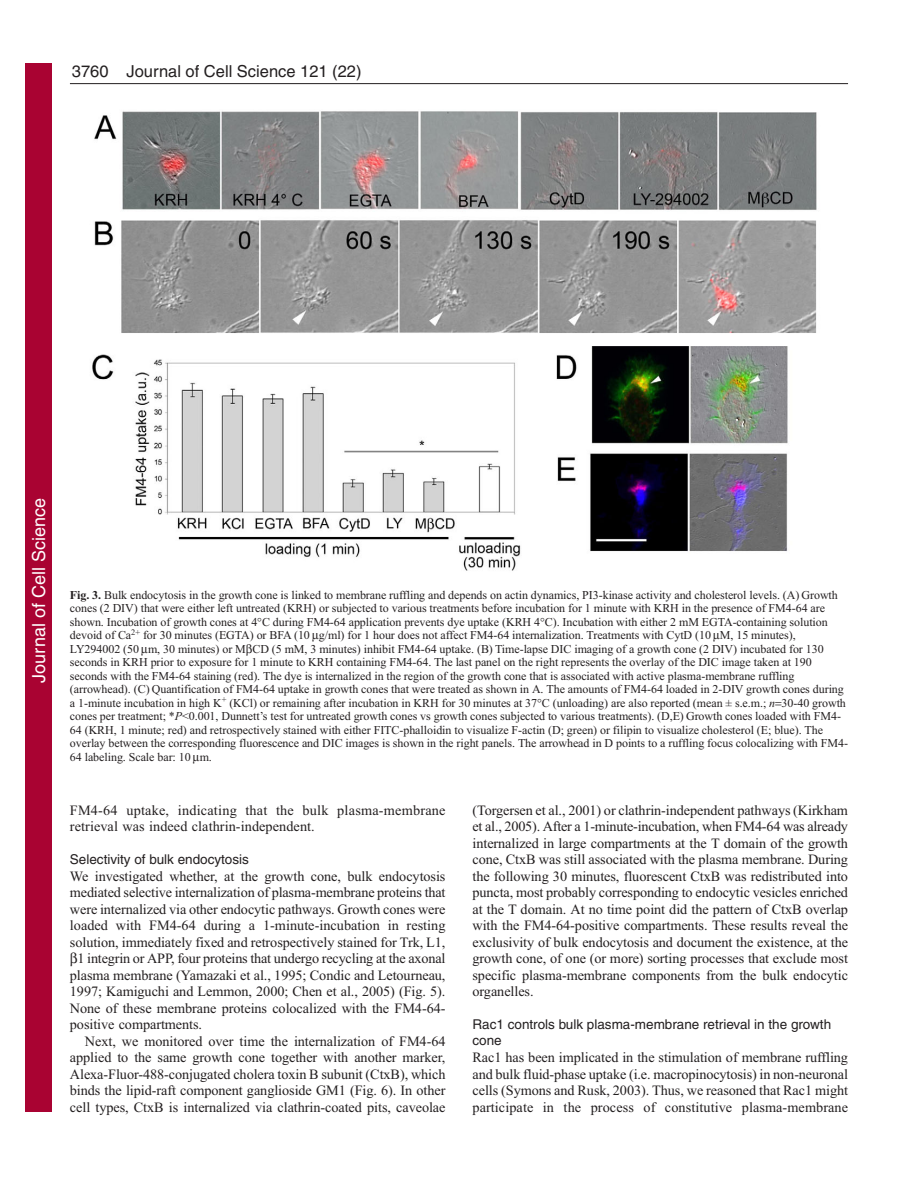
<style>
.page{position:relative;width:918px;height:1188px;background:#fff}
.page>*{position:absolute;margin:0;border:0;box-sizing:border-box;transform-origin:0 0}
.t1{font:18px "Helvetica";color:#fff}
.t2{font:16.5px "Helvetica";color:#231f20}
.t3{font:14.25px/16.5px "Times New Roman";letter-spacing:-.005em;color:#231f20;text-align:justify}
.t4{font:14.25px/16.5px "Times New Roman";letter-spacing:.015em;color:#231f20}
.t5{font:13.5px/16.5px "Helvetica";color:#231f20}
.t6{font:12px/13.5px "Times New Roman";letter-spacing:-.005em;color:#231f20}
.s1{font-weight:700}
.s2{font-style:italic}
</style>
<div class="page">
<hr style="left:70px;top:83px;width:778px;height:1px;background:#231f20">
<img style="left:92px;top:111px;width:725px;height:460px">
<div style="left:26px;top:64px;width:26px;height:1048px;background:#a90332"></div>
<p class="t2" style="left:72px;top:65px;width:38px">3760</p>
<p class="t2" style="left:127px;top:65px;width:237px">Journal of Cell Science 121 (22)</p>
<p class="t1" style="left:28px;top:683px;width:186px;rotate:-90deg">Journal of Cell Science</p>
<p class="t6" style="left:70px;top:589px;width:780px"><span class="s1">Fig. 3.</span> Bulk endocytosis in the growth cone is linked to membrane ruffling and depends on actin dynamics, PI3-kinase activity and cholesterol levels. (A) Growth cones (2 DIV) that were either left untreated (KRH) or subjected to various treatments before incubation for 1 minute with KRH in the presence of FM4-64 are shown. Incubation of growth cones at 4°C during FM4-64 application prevents dye uptake (KRH 4°C). Incubation with either 2 mM EGTA-containing solution devoid of Ca<sup>2+</sup> for 30 minutes (EGTA) or BFA (10 g/ml) for 1 hour does not affect FM4-64 internalization. Treatments with CytD (10 M, 15 minutes), LY294002 (50 m, 30 minutes) or M CD (5 mM, 3 minutes) inhibit FM4-64 uptake. (B) Time-lapse DIC imaging of a growth cone (2 DIV) incubated for 130 seconds in KRH prior to exposure for 1 minute to KRH containing FM4-64. The last panel on the right represents the overlay of the DIC image taken at 190 seconds with the FM4-64 staining (red). The dye is internalized in the region of the growth cone that is associated with active plasma-membrane ruffling (arrowhead). (C) Quantification of FM4-64 uptake in growth cones that were treated as shown in A. The amounts of FM4-64 loaded in 2-DIV growth cones during a 1-minute incubation in high K<sup>+</sup> (KCl) or remaining after incubation in KRH for 30 minutes at 37°C (unloading) are also reported (mean ± s.e.m.; <span class="s2">n</span> 30-40 growth cones per treatment; *<span class="s2">P</span>&lt;0.001, Dunnett’s test for untreated growth cones vs growth cones subjected to various treatments). (D,E) Growth cones loaded with FM4- 64 (KRH, 1 minute; red) and retrospectively stained with either FITC-phalloidin to visualize F-actin (D; green) or filipin to visualize cholesterol (E; blue). The overlay between the corresponding fluorescence and DIC images is shown in the right panels. The arrowhead in D points to a ruffling focus colocalizing with FM4- 64 labeling. Scale bar: 10 m.</p>
<p class="t4" style="left:70px;top:803px;width:377px">FM4-64 uptake, indicating that the bulk plasma-membrane retrieval was indeed clathrin-independent.</p>
<p class="t5" style="left:70px;top:852px;width:181px">Selectivity of bulk endocytosis</p>
<p class="t3" style="left:70px;top:869px;width:377px">We investigated whether, at the growth cone, bulk endocytosis</p>
<p class="t3" style="left:70px;top:885px;width:377px">mediated selective internalization of plasma-membrane proteins that</p>
<p class="t3" style="left:70px;top:902px;width:377px">were internalized via other endocytic pathways. Growth cones were</p>
<p class="t3" style="left:70px;top:918px;width:377px">loaded with FM4-64 during a 1-minute-incubation in resting</p>
<p class="t3" style="left:70px;top:935px;width:377px">solution, immediately fixed and retrospectively stained for Trk, L1,</p>
<p class="t3" style="left:78px;top:951px;width:369px">1 integrin or APP, four proteins that undergo recycling at the axonal</p>
<p class="t3" style="left:70px;top:968px;width:377px">plasma membrane (Yamazaki et al., 1995; Condic and Letourneau,</p>
<p class="t3" style="left:70px;top:984px;width:377px">1997; Kamiguchi and Lemmon, 2000; Chen et al., 2005) (Fig. 5).</p>
<p class="t3" style="left:70px;top:1001px;width:377px">None of these membrane proteins colocalized with the FM4-64-</p>
<p class="t3" style="left:70px;top:1017px;width:134px">positive compartments.</p>
<p class="t3" style="left:85px;top:1034px;width:362px">Next, we monitored over time the internalization of FM4-64</p>
<p class="t3" style="left:70px;top:1050px;width:377px">applied to the same growth cone together with another marker,</p>
<p class="t3" style="left:70px;top:1067px;width:377px">Alexa-Fluor-488-conjugated cholera toxin B subunit (CtxB), which</p>
<p class="t3" style="left:70px;top:1083px;width:377px">binds the lipid-raft component ganglioside GM1 (Fig. 6). In other</p>
<p class="t3" style="left:70px;top:1100px;width:377px">cell types, CtxB is internalized via clathrin-coated pits, caveolae</p>
<p class="t3" style="left:472px;top:803px;width:377px">(Torgersen et al., 2001) or clathrin-independent pathways (Kirkham et al., 2005). After a 1-minute-incubation, when FM4-64 was already internalized in large compartments at the T domain of the growth cone, CtxB was still associated with the plasma membrane. During the following 30 minutes, fluorescent CtxB was redistributed into puncta, most probably corresponding to endocytic vesicles enriched at the T domain. At no time point did the pattern of CtxB overlap with the FM4-64-positive compartments. These results reveal the exclusivity of bulk endocytosis and document the existence, at the growth cone, of one (or more) sorting processes that exclude most specific plasma-membrane components from the bulk endocytic organelles.</p>
<p class="t5" style="left:472px;top:1017px;width:360px">Rac1 controls bulk plasma-membrane retrieval in the growth cone</p>
<p class="t3" style="left:472px;top:1050px;width:377px">Rac1 has been implicated in the stimulation of membrane ruffling and bulk fluid-phase uptake (i.e. macropinocytosis) in non-neuronal cells (Symons and Rusk, 2003). Thus, we reasoned that Rac1 might participate in the process of constitutive plasma-membrane</p>
</div>
